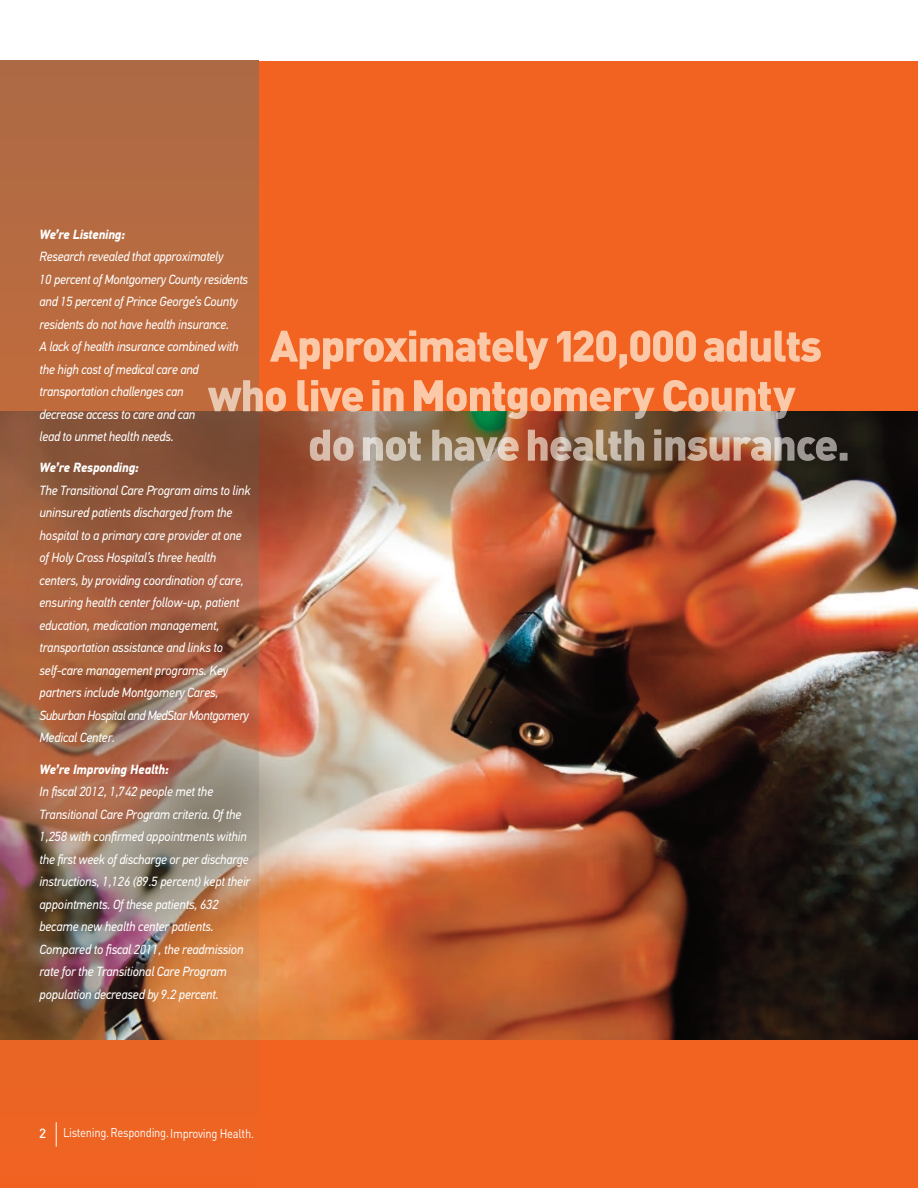
<style>
.page{position:relative;width:918px;height:1188px;background:#fff}
.page>*{position:absolute;margin:0;border:0;box-sizing:border-box;transform-origin:0 0}
.t1{font:italic 13.35px/22.5px "PF Din Text Pro";letter-spacing:-.01em;color:#fff;scale:.94 1}
.t2{font:italic 700 13.35px "PF Din Text Pro";letter-spacing:-.01em;color:#fff;scale:.94 1}
.t3{font:500 13.2px "DIN";color:#fff}
.t4{font:12.6px "DIN";letter-spacing:-.03em;color:#fff;scale:.88 1}
</style>
<div class="page">
<div style="left:0;top:61px;width:918px;height:1127px;background:#f26221"></div>
<img style="left:258px;top:411px;width:660px;height:629px">
<img style="left:0;top:61px;width:258px;height:1086px">
<svg style="left:56px;top:1122px;width:1px;height:25px"></svg>
<svg style="left:270px;top:330px;width:279px;height:39px"></svg>
<svg style="left:557px;top:330px;width:139px;height:39px"></svg>
<svg style="left:704px;top:331px;width:117px;height:31px"></svg>
<svg style="left:258px;top:380px;width:105px;height:31px"></svg>
<img style="left:214px;top:411px;width:144px;height:1px">
<img style="left:208px;top:380px;width:50px;height:31px">
<svg style="left:372px;top:380px;width:32px;height:31px"></svg>
<svg style="left:414px;top:380px;width:197px;height:31px"></svg>
<img style="left:414px;top:411px;width:191px;height:8px">
<svg style="left:621px;top:380px;width:175px;height:39px"></svg>
<img style="left:310px;top:430px;width:43px;height:31px">
<img style="left:363px;top:430px;width:156px;height:31px">
<img style="left:528px;top:430px;width:116px;height:31px">
<img style="left:654px;top:429px;width:194px;height:32px">
<p class="t2" style="left:40px;top:230px;width:92px">We’re Listening:</p>
<p class="t1" style="left:40px;top:247px;width:223px">Research revealed that approximately<br>10 percent of Montgomery County residents and 15 percent of Prince George’s County residents do not have health insurance.<br>A lack of health insurance combined with the high cost of medical care and transportation challenges can<br>decrease access to care and can<br>lead to unmet health needs.</p>
<p class="t2" style="left:40px;top:463px;width:107px">We’re Responding:</p>
<p class="t1" style="left:40px;top:480px;width:226px">The Transitional Care Program aims to link uninsured patients discharged from the hospital to a primary care provider at one of Holy Cross Hospital’s three health centers, by providing coordination of care, ensuring health center follow-up, patient education, medication management, transportation assistance and links to self-care management programs. Key partners include Montgomery Cares, Suburban Hospital and MedStar Montgomery Medical Center.</p>
<p class="t2" style="left:40px;top:764px;width:139px">We’re Improving Health:</p>
<p class="t1" style="left:40px;top:782px;width:226px">In fiscal 2012, 1,742 people met the Transitional Care Program criteria. Of the 1,258 with confirmed appointments within the first week of discharge or per discharge instructions, 1,126 (89.5 percent) kept their appointments. Of these patients, 632 became new health center patients.<br>Compared to fiscal 2011, the readmission rate for the Transitional Care Program population decreased by 9.2 percent.</p>
<p class="t3" style="left:39px;top:1126px;width:9px">2</p>
<p class="t4" style="left:63px;top:1125px;width:219px">Listening.Responding.Improving Health.</p>
</div>
